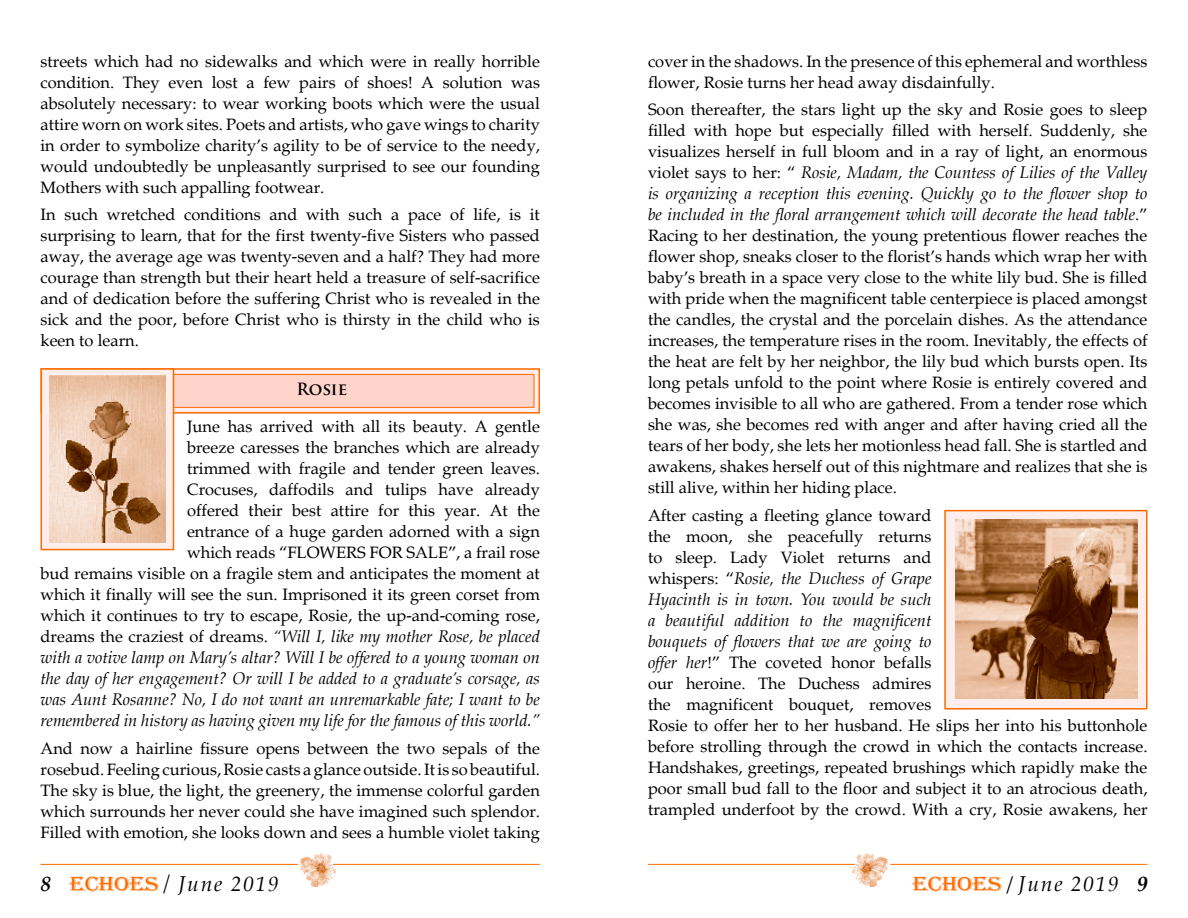
<style>
.page{position:relative;width:1188px;height:918px;background:#fff}
.page>*{position:absolute;margin:0;border:0;box-sizing:border-box;transform-origin:0 0}
.t1{font:italic 21px "Palatino";letter-spacing:.08em;color:#000}
.t2{font:16.5px/21px "Palatino";color:#000;text-align:justify}
.t3{font:700 16.5px "Trajan Pro";color:#000}
.s1{font-style:italic}
.s2{font-family:"Palatino Linotype";font-weight:700}
.s3{font-family:"Algerian D";font-style:normal;color:#ff6b00}
.s4{font-family:"Palatino Linotype";font-style:normal}
</style>
<div class="page">
<hr style="left:40px;top:864px;width:500px;height:1px;background:#ff6b00">
<hr style="left:648px;top:864px;width:500px;height:1px;background:#ff6b00">
<img style="left:852px;top:853px;width:38px;height:34px">
<img style="left:298px;top:853px;width:38px;height:34px">
<div style="left:944px;top:510px;width:204px;height:200px;background:#ffeeeb;border:2px solid #ff6b00"></div>
<img style="left:955px;top:519px;width:182px;height:180px">
<svg style="left:40px;top:368px;width:500px;height:46px;background:#ffcbad"></svg>
<div style="left:122px;top:374px;width:412px;height:34px;background:#ffd5cb;border:1px solid #ff6b00"></div>
<div style="left:41px;top:368px;width:133px;height:182px;background:#ffeeeb;border:2px solid #ff6b00"></div>
<img style="left:49px;top:375px;width:116px;height:167px">
<p class="t2" style="left:40px;top:51px;width:501px">streets which had no sidewalks and which were in really horrible condition. They even lost a few pairs of shoes! A solution was absolutely necessary: to wear working boots which were the usual attire worn on work sites. Poets and artists, who gave wings to charity in order to symbolize charity’s agility to be of service to the needy, would undoubtedly be unpleasantly surprised to see our founding Mothers with such appalling footwear.</p>
<p class="t2" style="left:40px;top:205px;width:501px">In such wretched conditions and with such a pace of life, is it surprising to learn, that for the first twenty-five Sisters who passed away, the average age was twenty-seven and a half? They had more courage than strength but their heart held a treasure of self-sacrifice and of dedication before the suffering Christ who is revealed in the sick and the poor, before Christ who is thirsty in the child who is keen to learn.</p>
<p class="t3" style="left:296px;top:379px;width:52px">Rosie</p>
<p class="t2" style="left:41px;top:416px;width:501px;text-align:right">June has arrived with all its beauty. A gentle<br>breeze caresses the branches which are already<br>trimmed with fragile and tender green leaves.<br>Crocuses, daffodils and tulips have already<br>offered their best attire for this year. At the<br>entrance of a huge garden adorned with a sign<br>which reads “FLOWERS FOR SALE”, a frail rose<br>bud remains visible on a fragile stem and anticipates the moment at which it finally will see the sun. Imprisoned it its green corset from which it continues to try to escape, Rosie, the up-and-coming rose, dreams the craziest of dreams. <span class="s1">“Will I, like my mother Rose, be placed with a votive lamp on Mary’s altar? Will I be offered to a young woman on the day of her engagement? Or will I be added to a graduate’s corsage, as was Aunt Rosanne? No, I do not want an unremarkable fate; I want to be remembered in history as having given my life for the famous of this world.”</span></p>
<p class="t2" style="left:41px;top:738px;width:501px">And now a hairline fissure opens between the two sepals of the rosebud. Feeling curious, Rosie casts a glance outside. It is so beautiful.<br>The sky is blue, the light, the greenery, the immense colorful garden which surrounds her never could she have imagined such splendor.<br>Filled with emotion, she looks down and sees a humble violet taking</p>
<p class="t2" style="left:648px;top:51px;width:501px">cover in the shadows. In the presence of this ephemeral and worthless flower, Rosie turns her head away disdainfully.</p>
<p class="t2" style="left:648px;top:100px;width:501px">Soon thereafter, the stars light up the sky and Rosie goes to sleep filled with hope but especially filled with herself. Suddenly, she visualizes herself in full bloom and in a ray of light, an enormous violet says to her: “ <span class="s1">Rosie, Madam, the Countess of Lilies of the Valley is organizing a reception this evening. Quickly go to the flower shop to be included in the floral arrangement which will decorate the head table</span>.” Racing to her destination, the young pretentious flower reaches the flower shop, sneaks closer to the florist’s hands which wrap her with baby’s breath in a space very close to the white lily bud. She is filled with pride when the magnificent table centerpiece is placed amongst the candles, the crystal and the porcelain dishes. As the attendance increases, the temperature rises in the room. Inevitably, the effects of the heat are felt by her neighbor, the lily bud which bursts open. Its long petals unfold to the point where Rosie is entirely covered and becomes invisible to all who are gathered. From a tender rose which she was, she becomes red with anger and after having cried all the tears of her body, she lets her motionless head fall. She is startled and awakens, shakes herself out of this nightmare and realizes that she is still alive, within her hiding place.</p>
<p class="t2" style="left:648px;top:505px;width:501px;text-align:left">After casting a fleeting glance toward<br>the moon, she peacefully returns<br>to sleep. Lady Violet returns and<br>whispers: “<span class="s1">Rosie, the Duchess of Grape<br>Hyacinth is in town. You would be such<br>a beautiful addition to the magnificent<br>bouquets of flowers that we are going to<br>offer her</span>!” The coveted honor befalls<br>our heroine. The Duchess admires<br>the magnificent bouquet, removes<br>Rosie to offer her to her husband. He slips her into his buttonhole before strolling through the crowd in which the contacts increase.<br>Handshakes, greetings, repeated brushings which rapidly make the poor small bud fall to the floor and subject it to an atrocious death, trampled underfoot by the crowd. With a cry, Rosie awakens, her</p>
<p class="t1" style="left:40px;top:867px;width:240px"><span class="s2">8</span> <span class="s3">ECHOES</span>/ June 2019</p>
<p class="t1" style="left:913px;top:867px;width:236px"><span class="s3">ECHOES</span> <span class="s4">/</span> June 2019 <span class="s2">9</span></p>
</div>
